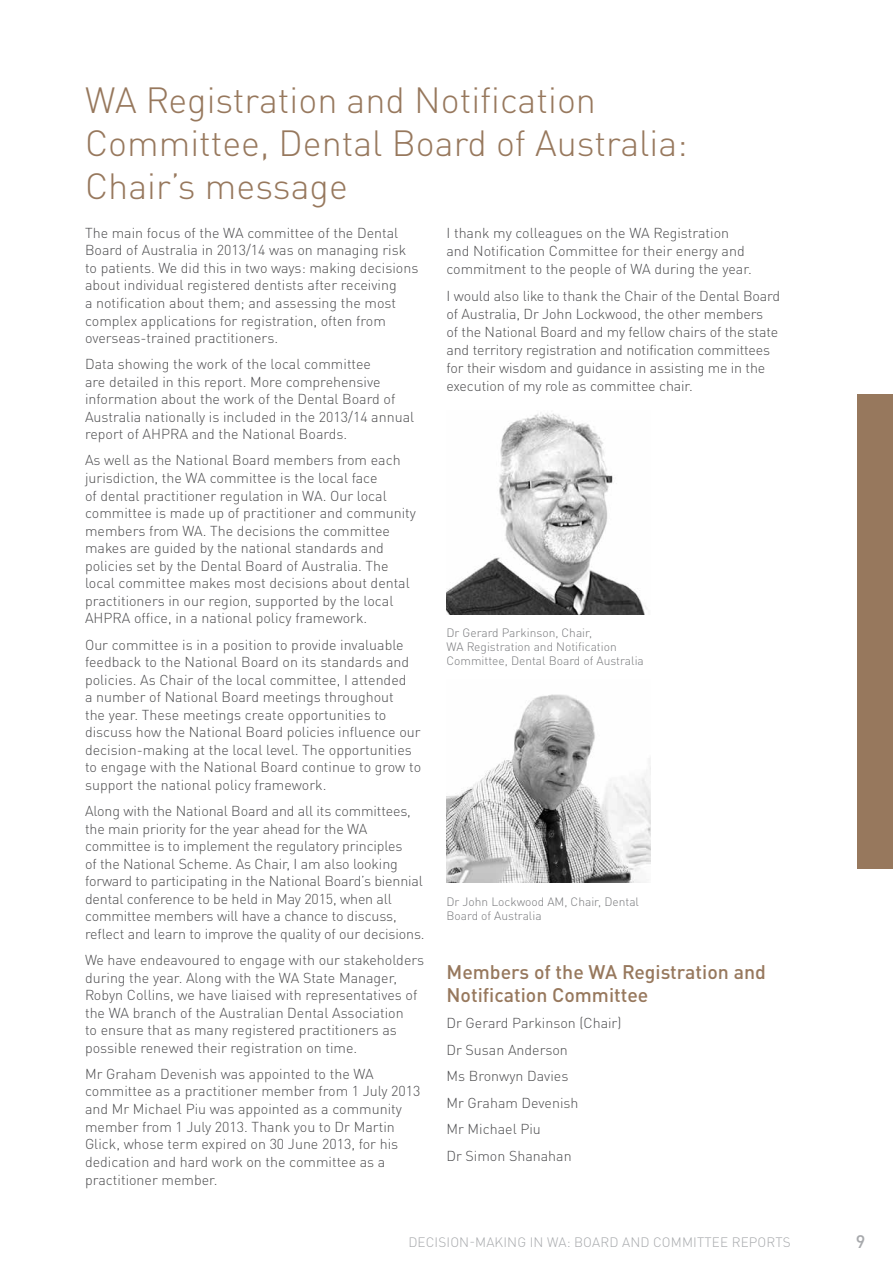
<style>
.page{position:relative;width:893px;height:1263px;background:#fff}
.page>*{position:absolute;margin:0;border:0;box-sizing:border-box;transform-origin:0 0}
.t1{font:300 36px/43.2px "DINOT";color:#97785d}
.t2{font:500 19.5px/22.5px "DINOT";color:#97785d}
.t3{font:500 18px "DINOT";color:#a7a9ac}
.t4{font:300 14.25px/17.5px "DINOT";color:#4d4d4f}
.t5{font:300 13.5px "DINOT";letter-spacing:.01em;color:#a7a9ac}
.t6{font:300 12px/14.2px "DINOT";color:#77787b}
</style>
<div class="page">
<div style="left:858px;top:394px;width:35px;height:474px;background:#97785d"></div>
<img style="left:446px;top:412px;width:201px;height:203px">
<img style="left:446px;top:694px;width:204px;height:189px">
<h1 class="t1" style="left:85px;top:78px;width:604px">WA Registration and Notification<br>Committee, Dental Board of Australia:<br>Chair’s message</h1>
<p class="t4" style="left:85px;top:224px;width:335px">The main focus of the WA committee of the Dental Board of Australia in 2013/14 was on managing risk to patients. We did this in two ways: making decisions about individual registered dentists after receiving<br>a notification about them; and assessing the most complex applications for registration, often from overseas-trained practitioners.</p>
<p class="t4" style="left:85px;top:355px;width:331px">Data showing the work of the local committee<br>are detailed in this report. More comprehensive information about the work of the Dental Board of Australia nationally is included in the 2013/14 annual report of AHPRA and the National Boards.</p>
<p class="t4" style="left:85px;top:451px;width:332px">As well as the National Board members from each jurisdiction, the WA committee is the local face<br>of dental practitioner regulation in WA. Our local committee is made up of practitioner and community members from WA. The decisions the committee makes are guided by the national standards and policies set by the Dental Board of Australia. The local committee makes most decisions about dental practitioners in our region, supported by the local AHPRA office, in a national policy framework.</p>
<p class="t4" style="left:85px;top:635px;width:338px">Our committee is in a position to provide invaluable feedback to the National Board on its standards and policies. As Chair of the local committee, I attended<br>a number of National Board meetings throughout<br>the year. These meetings create opportunities to discuss how the National Board policies influence our decision-making at the local level. The opportunities to engage with the National Board continue to grow to support the national policy framework.</p>
<p class="t4" style="left:85px;top:802px;width:341px">Along with the National Board and all its committees, the main priority for the year ahead for the WA committee is to implement the regulatory principles<br>of the National Scheme. As Chair, I am also looking forward to participating in the National Board’s biennial dental conference to be held in May 2015, when all committee members will have a chance to discuss, reflect and learn to improve the quality of our decisions.</p>
<p class="t4" style="left:85px;top:951px;width:341px">We have endeavoured to engage with our stakeholders during the year. Along with the WA State Manager, Robyn Collins, we have liaised with representatives of the WA branch of the Australian Dental Association<br>to ensure that as many registered practitioners as possible renewed their registration on time.</p>
<p class="t4" style="left:85px;top:1065px;width:337px">Mr Graham Devenish was appointed to the WA committee as a practitioner member from 1 July 2013 and Mr Michael Piu was appointed as a community member from 1 July 2013. Thank you to Dr Martin Glick, whose term expired on 30 June 2013, for his dedication and hard work on the committee as a practitioner member.</p>
<p class="t4" style="left:446px;top:224px;width:307px;line-height:18px">I thank my colleagues on the WA Registration and Notification Committee for their energy and commitment to the people of WA during the year.</p>
<p class="t4" style="left:446px;top:287px;width:335px;line-height:18px">I would also like to thank the Chair of the Dental Board of Australia, Dr John Lockwood, the other members<br>of the National Board and my fellow chairs of the state and territory registration and notification committees for their wisdom and guidance in assisting me in the execution of my role as committee chair.</p>
<p class="t6" style="left:446px;top:625px;width:199px">Dr Gerard Parkinson, Chair,<br>WA Registration and Notification<br>Committee, Dental Board of Australia</p>
<p class="t6" style="left:446px;top:894px;width:194px">Dr John Lockwood AM, Chair, Dental<br>Board of Australia</p>
<h2 class="t2" style="left:446px;top:960px;width:321px">Members of the WA Registration and<br>Notification Committee</h2>
<p class="t4" style="left:446px;top:1010px;width:177px;line-height:26.5px">Dr Gerard Parkinson (Chair)<br>Dr Susan Anderson<br>Ms Bronwyn Davies<br>Mr Graham Devenish<br>Mr Michael Piu<br>Dr Simon Shanahan</p>
<p class="t5" style="left:408px;top:1234px;width:384px">DECISION-MAKING IN WA: BOARD AND COMMITTEE REPORTS</p>
<p class="t3" style="left:856px;top:1230px;width:11px">9</p>
</div>
